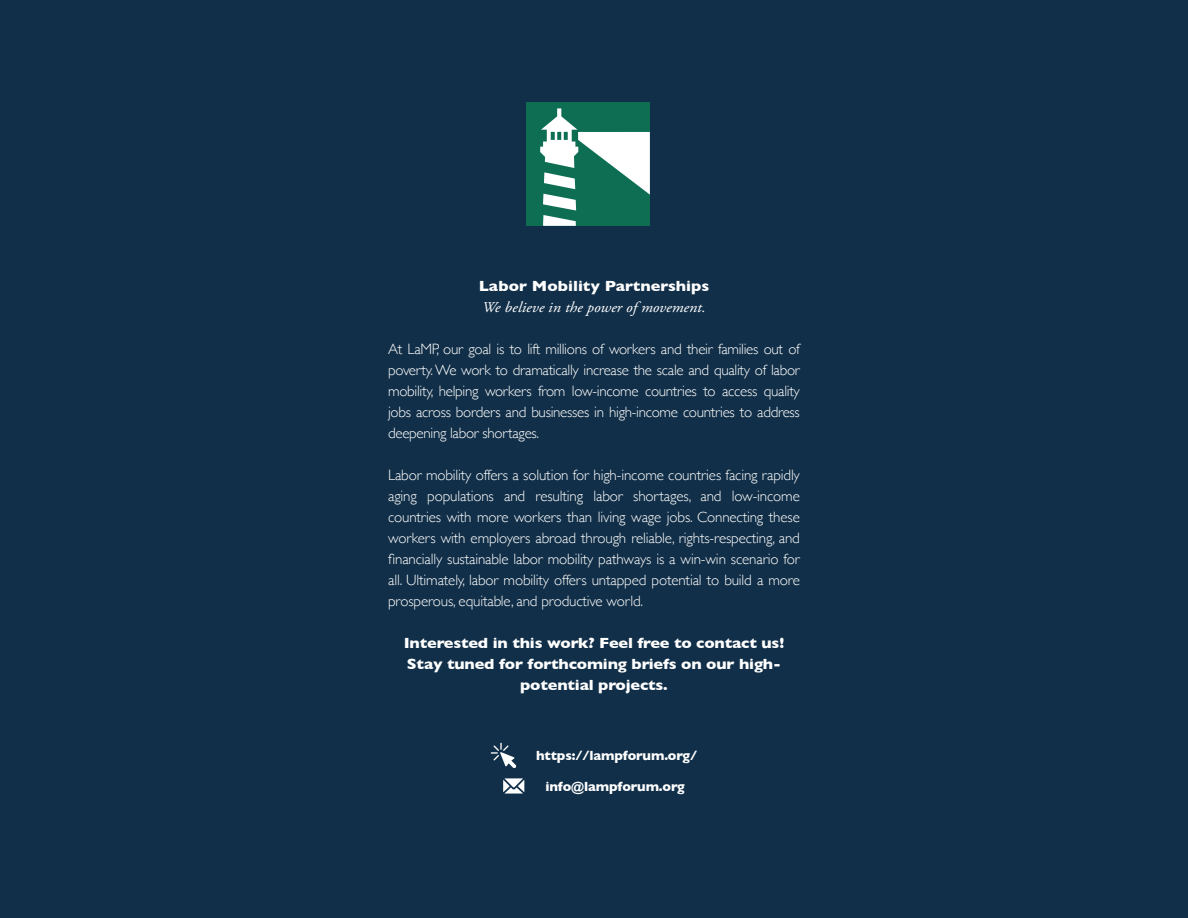
<style>
.page{position:relative;width:1188px;height:918px;background:#112f48}
.page>*{position:absolute;margin:0;border:0;box-sizing:border-box;transform-origin:0 0}
.t1{font:300 15px/21px "Gill Sans";letter-spacing:-.02em;color:#fff;text-align:justify}
.t2{font:700 15px/21px "Gill Sans";letter-spacing:-.01em;color:#fff;text-align:center;scale:1.08 1}
.t3{font:italic 15px "Adobe Garamond Pro";color:#fff;scale:1.08 1}
.t4{font:700 13.5px "Gill Sans";letter-spacing:-.01em;color:#fff}
</style>
<div class="page">
<div style="left:526px;top:102px;width:124px;height:124px;background:#0d6e54"></div>
<svg style="left:540px;top:108px;width:110px;height:118px"></svg>
<svg style="left:491px;top:743px;width:25px;height:25px"></svg>
<svg style="left:503px;top:778px;width:21px;height:16px"></svg>
<p class="t2" style="left:479px;top:275px;width:215px">Labor Mobility Partnerships</p>
<p class="t3" style="left:482px;top:298px;width:209px">We believe in the power of movement.</p>
<p class="t1" style="left:388px;top:338px;width:413px">At LaMP, our goal is to lift millions of workers and their families out of poverty. We work to dramatically increase the scale and quality of labor mobility, helping workers from low-income countries to access quality jobs across borders and businesses in high-income countries to address deepening labor shortages.</p>
<p class="t1" style="left:388px;top:464px;width:413px">Labor mobility offers a solution for high-income countries facing rapidly aging populations and resulting labor shortages, and low-income countries with more workers than living wage jobs. Connecting these workers with employers abroad through reliable, rights-respecting, and financially sustainable labor mobility pathways is a win-win scenario for all. Ultimately, labor mobility offers untapped potential to build a more prosperous, equitable, and productive world.</p>
<p class="t2" style="left:404px;top:632px;width:354px">Interested in this work? Feel free to contact us!<br>Stay tuned for forthcoming briefs on our high&shy;potential projects.</p>
<p class="t4" style="left:536px;top:745px;width:163px">https://lampforum.org/</p>
<p class="t4" style="left:545px;top:775px;width:141px">info@lampforum.org</p>
</div>
